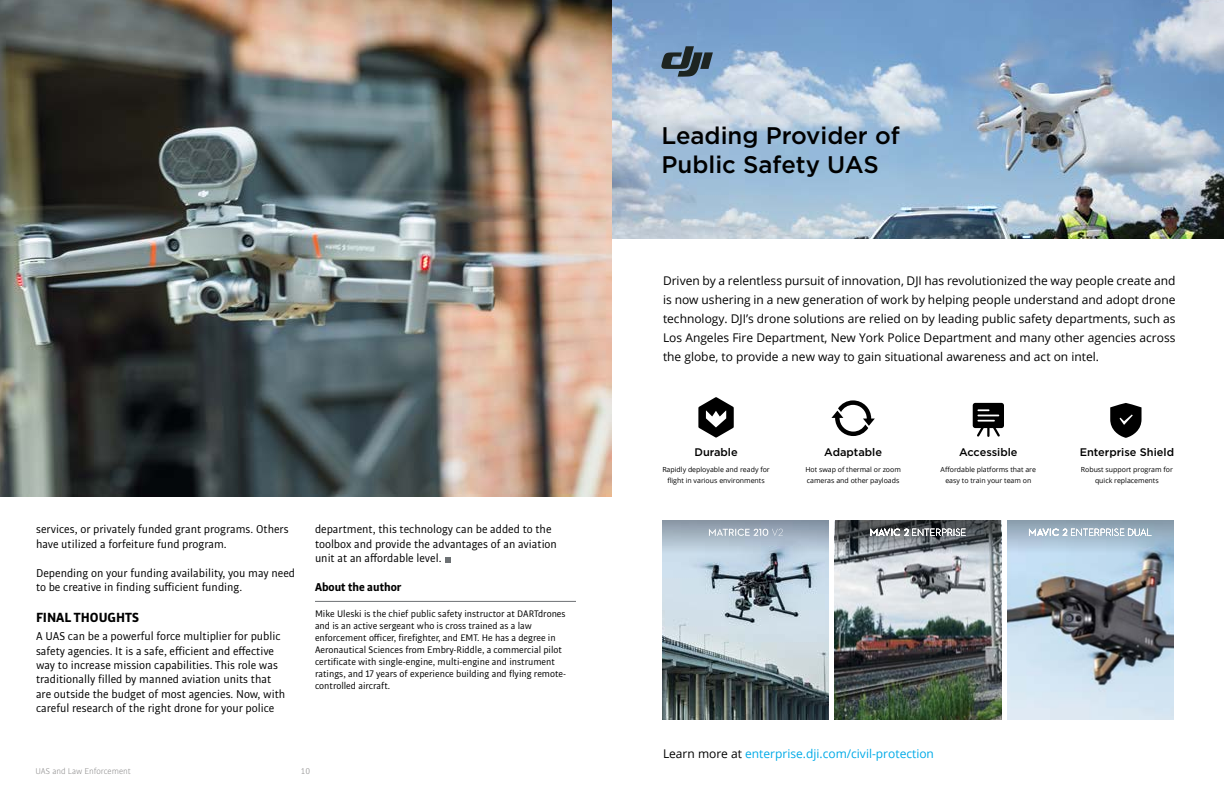
<style>
.page{position:relative;width:1224px;height:792px;background:#fff}
.page>*{position:absolute;margin:0;border:0;box-sizing:border-box;transform-origin:0 0}
.t1{font:500 24px/28.8px "Gotham";color:#000}
.t2{font:700 14px "Bulo";color:#000}
.t3{font:12px/14.4px "Bulo";color:#000}
.t4{font:12px/19px "Open Sans";color:#000;text-align:justify}
.t5{font:12px "Open Sans";color:#00aae7}
.t6{font:700 12px "Bulo";color:#000}
.t7{font:500 11px "Gotham";color:#000}
.t8{font:10px/12px "Bulo";color:#000}
.t9{font:300 9px "Bulo";color:#888787}
.t10{font:7px/11px "Open Sans";color:#000;text-align:center}
.s1{color:#000}
</style>
<div class="page">
<img style="left:0;top:0;width:612px;height:497px">
<svg style="left:445px;top:557px;width:6px;height:6px"></svg>
<hr style="left:315px;top:601px;width:261px;height:1px;background:#6d7174">
<img style="left:612px;top:0;width:612px;height:239px">
<svg style="left:661px;top:46px;width:52px;height:31px;background:#50677a"></svg>
<img style="left:663px;top:553px;width:166px;height:167px">
<img style="left:835px;top:553px;width:166px;height:167px">
<img style="left:1007px;top:553px;width:166px;height:167px">
<svg style="left:831px;top:400px;width:44px;height:36px"></svg>
<div style="left:973px;top:403px;width:31px;height:25px;background:#000;border-radius:3px"></div>
<svg style="left:977px;top:409px;width:23px;height:28px"></svg>
<svg style="left:1110px;top:403px;width:32px;height:35px"></svg>
<svg style="left:835px;top:520px;width:166px;height:33px;background:#606569"></svg>
<svg style="left:1007px;top:520px;width:166px;height:33px;background:#a2b9cc"></svg>
<svg style="left:663px;top:520px;width:166px;height:33px;background:#a5b4c4"></svg>
<svg style="left:870px;top:529px;width:96px;height:7px"></svg>
<svg style="left:1029px;top:529px;width:122px;height:7px"></svg>
<svg style="left:698px;top:397px;width:36px;height:41px"></svg>
<svg style="left:772px;top:529px;width:11px;height:7px"></svg>
<svg style="left:753px;top:529px;width:15px;height:7px"></svg>
<svg style="left:709px;top:529px;width:41px;height:7px"></svg>
<p class="t3" style="left:36px;top:522px;width:254px">services, or privately funded grant programs. Others have utilized a forfeiture fund program.</p>
<p class="t3" style="left:36px;top:565px;width:261px">Depending on your funding availability, you may need to be creative in finding sufficient funding.</p>
<p class="t2" style="left:36px;top:609px;width:104px">FINAL THOUGHTS</p>
<p class="t3" style="left:36px;top:629px;width:251px">A UAS can be a powerful force multiplier for public safety agencies. It is a safe, efficient and effective way to increase mission capabilities. This role was traditionally filled by manned aviation units that are outside the budget of most agencies. Now, with careful research of the right drone for your police</p>
<p class="t3" style="left:315px;top:522px;width:243px">department, this technology can be added to the toolbox and provide the advantages of an aviation unit at an affordable level.</p>
<p class="t6" style="left:315px;top:579px;width:88px">About the author</p>
<p class="t8" style="left:315px;top:608px;width:253px">Mike Uleski is the chief public safety instructor at DARTdrones and is an active sergeant who is cross trained as a law enforcement officer, firefighter, and EMT. He has a degree in Aeronautical Sciences from Embry-Riddle, a commercial pilot certificate with single-engine, multi-engine and instrument ratings, and 17 years of experience building and flying remote&shy;controlled aircraft.</p>
<p class="t9" style="left:36px;top:766px;width:97px">UAS and Law Enforcement</p>
<p class="t9" style="left:301px;top:766px;width:11px">10</p>
<h1 class="t1" style="left:661px;top:121px;width:240px">Leading Provider of<br>Public Safety UAS</h1>
<p class="t4" style="left:663px;top:270px;width:514px">Driven by a relentless pursuit of innovation, DJI has revolutionized the way people create and is now ushering in a new generation of work by helping people understand and adopt drone technology. DJI’s drone solutions are relied on by leading public safety departments, such as Los Angeles Fire Department, New York Police Department and many other agencies across the globe, to provide a new way to gain situational awareness and act on intel.</p>
<p class="t7" style="left:694px;top:446px;width:45px">Durable</p>
<p class="t10" style="left:662px;top:464px;width:109px">Rapidly deployable and ready for flight in various environments</p>
<p class="t7" style="left:824px;top:446px;width:59px">Adaptable</p>
<p class="t10" style="left:805px;top:464px;width:97px;text-align:left">Hot swap of thermal or zoom cameras and other payloads</p>
<p class="t7" style="left:959px;top:446px;width:60px">Accessible</p>
<p class="t10" style="left:941px;top:464px;width:97px">Affordable platforms that are easy to train your team on</p>
<p class="t7" style="left:1080px;top:446px;width:96px">Enterprise Shield</p>
<p class="t10" style="left:1081px;top:464px;width:94px">Robust support program for quick replacements</p>
<p class="t5" style="left:663px;top:745px;width:273px"><span class="s1">Learn more at</span> enterprise.dji.com/civil-protection</p>
</div>
